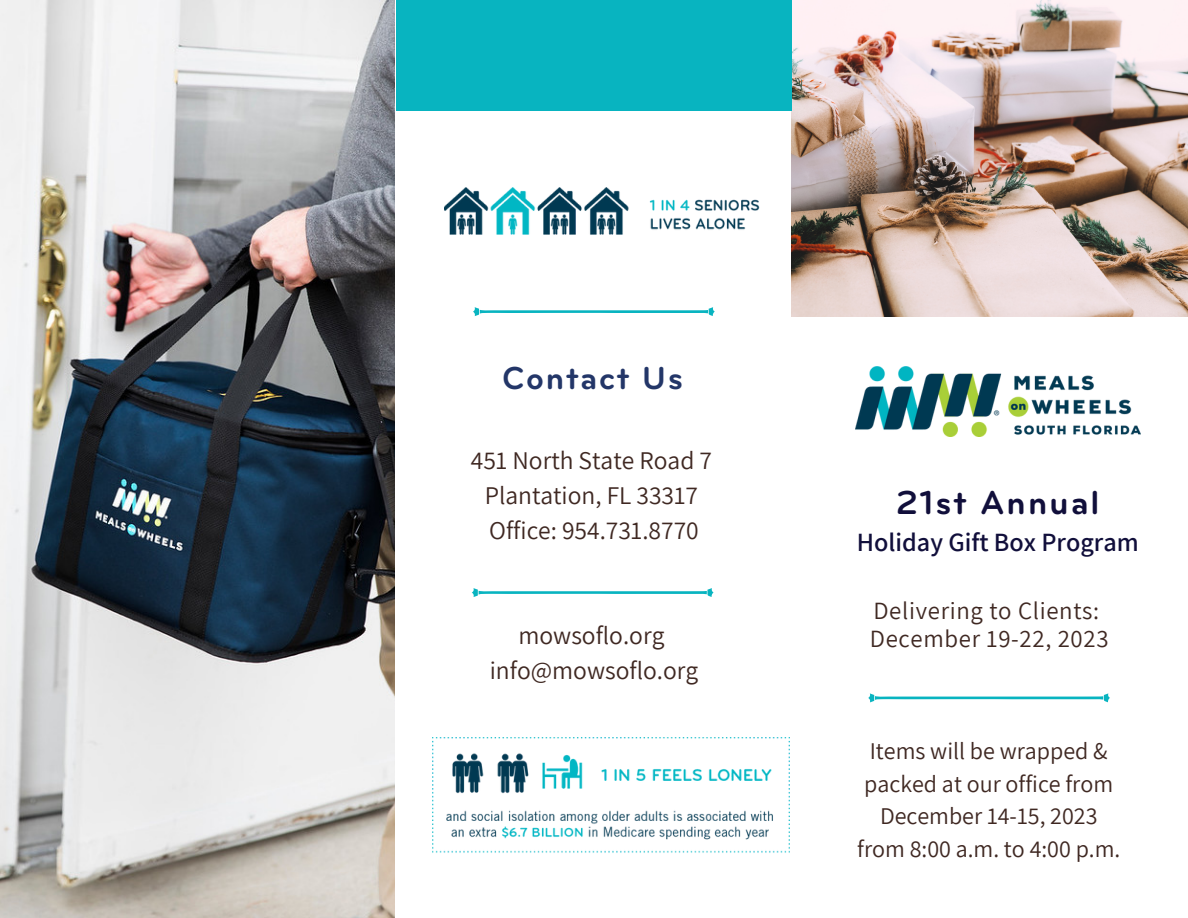
<style>
.page{position:relative;width:1188px;height:918px;background:#fff}
.page>*{position:absolute;margin:0;border:0;box-sizing:border-box;transform-origin:0 0}
.t1{font:700 34.5px "Bryant";letter-spacing:.06em;color:#110f3b}
.t2{font:700 33px "Bryant";letter-spacing:.05em;color:#233668}
.t3{font:600 26.25px "Assistant";color:#110f3b}
.t4{font:25.5px "Assistant";color:#3f2822}
.t5{font:24.75px "Assistant";letter-spacing:.03em;color:#3f2822}
.t6{font:24px/32.7px "Assistant";color:#3f2822}
</style>
<div class="page">
<img style="left:791px;top:0;width:397px;height:316px">
<img style="left:0;top:0;width:395px;height:918px">
<img style="left:856px;top:366px;width:284px;height:71px">
<img style="left:444px;top:187px;width:316px;height:48px">
<img style="left:432px;top:738px;width:358px;height:115px">
<div style="left:396px;top:0;width:396px;height:111px;background:#08b4c0"></div>
<svg style="left:472px;top:588px;width:242px;height:9px"></svg>
<svg style="left:473px;top:307px;width:242px;height:9px"></svg>
<svg style="left:868px;top:693px;width:242px;height:9px"></svg>
<p class="t2" style="left:503px;top:364px;width:182px">Contact Us</p>
<p class="t4" style="left:471px;top:443px;width:243px">451 North State Road 7</p>
<p class="t4" style="left:485px;top:478px;width:215px">Plantation, FL 33317</p>
<p class="t4" style="left:489px;top:513px;width:211px">Office: 954.731.8770</p>
<p class="t4" style="left:518px;top:618px;width:147px">mowsoflo.org</p>
<p class="t4" style="left:490px;top:653px;width:210px">info@mowsoflo.org</p>
<p class="t1" style="left:896px;top:488px;width:205px">21st Annual</p>
<p class="t3" style="left:857px;top:524px;width:283px">Holiday Gift Box Program</p>
<p class="t5" style="left:873px;top:593px;width:227px">Delivering to Clients:</p>
<p class="t5" style="left:870px;top:622px;width:240px">December 19-22, 2023</p>
<p class="t6" style="left:864px;top:734px;width:250px">Items will be wrapped &amp; packed at our office from</p>
<p class="t6" style="left:880px;top:799px;width:219px">December 14-15, 2023</p>
<p class="t6" style="left:857px;top:832px;width:265px">from 8:00 a.m. to 4:00 p.m.</p>
</div>
